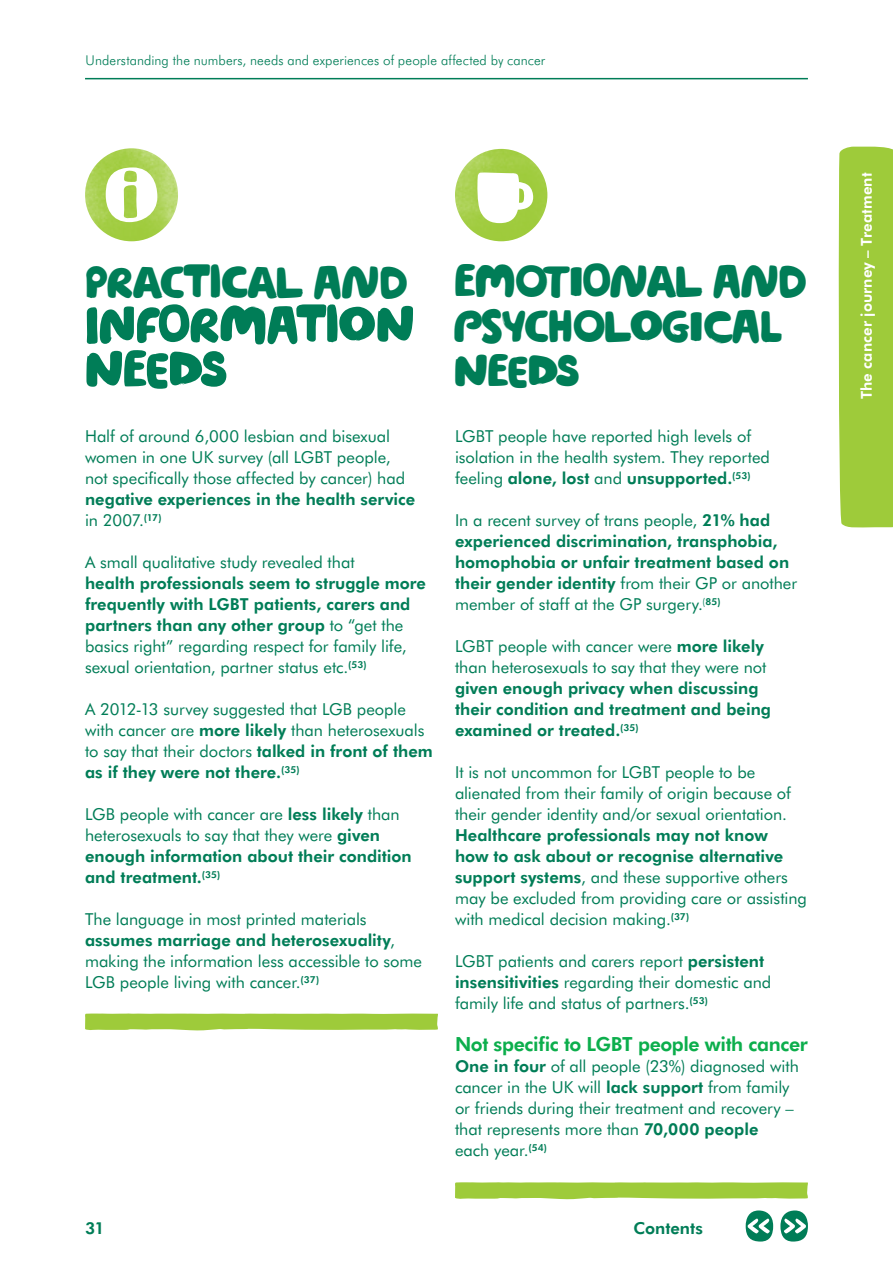
<style>
.page{position:relative;width:893px;height:1263px;background:#fff}
.page>*{position:absolute;margin:0;border:0;box-sizing:border-box;transform-origin:0 0}
.t1{font:51px/45px "Macmillan Headline";letter-spacing:-.005em;color:#007d57}
.t2{font:45px/45px "Macmillan Headline";color:#007d57}
.t3{font:800 19.5px "Futura BT";letter-spacing:-.02em;color:#0cae4c}
.t4{font:16.5px/21px "Futura BT";color:#007d57}
.t5{font:800 16.5px/21px "Futura BT";color:#007d57}
.t6{font:800 15px "Futura BT";letter-spacing:.005em;color:#fff}
.t7{font:300 13.5px "Futura BT";letter-spacing:.005em;color:#007d57}
.s1{font-weight:400}
.s2{font-weight:800}
</style>
<div class="page">
<hr style="left:85px;top:78px;width:723px;height:1px;background:#007d57">
<svg style="left:838px;top:147px;width:55px;height:381px;background:#a6cf4b"></svg>
<img style="left:455px;top:149px;width:92px;height:92px;border-radius:46px">
<svg style="left:477px;top:172px;width:56px;height:51px"></svg>
<img style="left:85px;top:148px;width:93px;height:93px;border-radius:46px">
<svg style="left:106px;top:167px;width:51px;height:55px"></svg>
<svg style="left:85px;top:1013px;width:353px;height:17px;background:#a4ce47"></svg>
<svg style="left:455px;top:1182px;width:353px;height:17px;background:#a4ce47"></svg>
<svg style="left:746px;top:1210px;width:27px;height:31px"></svg>
<svg style="left:780px;top:1210px;width:28px;height:31px"></svg>
<p class="t7" style="left:86px;top:52px;width:461px">Understanding the numbers, needs and experiences of people affected by cancer</p>
<h2 class="t2" style="left:85px;top:259px;width:323px">PRACTICAL AND</h2>
<h1 class="t1" style="left:85px;top:302px;width:331px">INFORMATION<br>NEEDS</h1>
<p class="t4" style="left:85px;top:426px;width:322px">Half of around 6,000 lesbian and bisexual women in one UK survey (all LGBT people, not specifically those affected by cancer) had</p>
<p class="t5" style="left:85px;top:489px;width:332px">negative experiences in the health service <span class="s1">in 2007.</span><sup>(17)</sup></p>
<p class="t4" style="left:85px;top:552px;width:271px">A small qualitative study revealed that</p>
<p class="t5" style="left:85px;top:573px;width:343px">health professionals seem to struggle more frequently with LGBT patients, carers and partners than any other group <span class="s1">to “get the basics right” regarding respect for family life, sexual orientation, partner status etc.</span><sup>(53)</sup></p>
<p class="t4" style="left:85px;top:699px;width:349px">A 2012-13 survey suggested that LGB people with cancer are <span class="s2">more likely</span> than heterosexuals to say that their doctors <span class="s2">talked in front of them as if they were not there.</span><sup>(35)</sup></p>
<p class="t5" style="left:85px;top:804px;width:328px"><span class="s1">LGB people with cancer are</span> less likely <span class="s1">than heterosexuals to say that they were</span> given enough information about their condition and treatment.<sup>(35)</sup></p>
<p class="t4" style="left:85px;top:909px;width:338px">The language in most printed materials <span class="s2">assumes marriage and heterosexuality</span>, making the information less accessible to some LGB people living with cancer.<sup>(37)</sup></p>
<h2 class="t2" style="left:454px;top:259px;width:353px">EMOTIONAL AND<br>PSYCHOLOGICAL<br>NEEDS</h2>
<p class="t4" style="left:455px;top:426px;width:317px">LGBT people have reported high levels of isolation in the health system. They reported feeling <span class="s2">alone, lost</span> and <span class="s2">unsupported.</span><sup>(53)</sup></p>
<p class="t5" style="left:455px;top:510px;width:344px"><span class="s1">In a recent survey of trans people,</span> 21% had experienced discrimination, transphobia, homophobia or unfair treatment based on their gender identity <span class="s1">from their GP or another member of staff at the GP surgery.</span><sup>(</sup><sup>85)</sup></p>
<p class="t4" style="left:455px;top:636px;width:313px">LGBT people with cancer were <span class="s2">more likely </span>than heterosexuals to say that they were not</p>
<p class="t5" style="left:455px;top:678px;width:318px">given enough privacy when discussing their condition and treatment and being examined or treated.<sup>(35)</sup></p>
<p class="t4" style="left:455px;top:762px;width:337px">It is not uncommon for LGBT people to be alienated from their family of origin because of their gender identity and/or sexual orientation.</p>
<p class="t4" style="left:455px;top:825px;width:353px"><span class="s2">Healthcare professionals may not know<br>how to ask about or recognise alternative support systems</span>, and these supportive others may be excluded from providing care or assisting with medical decision making.<sup>(37)</sup></p>
<p class="t4" style="left:455px;top:951px;width:318px">LGBT patients and carers report <span class="s2">persistent insensitivities</span> regarding their domestic and family life and status of partners.<sup>(53)</sup></p>
<p class="t3" style="left:455px;top:1032px;width:354px">Not specific to LGBT people with cancer</p>
<p class="t4" style="left:455px;top:1056px;width:345px"><span class="s2">One in four</span> of all people (23%) diagnosed with cancer in the UK will <span class="s2">lack support</span> from family or friends during their treatment and recovery – that represents more than <span class="s2">70,000 people<br></span>each year.<sup>(54)</sup></p>
<p class="t5" style="left:85px;top:1217px;width:21px">31</p>
<p class="t5" style="left:633px;top:1217px;width:71px">Contents</p>
<p class="t6" style="left:857px;top:399px;width:228px;rotate:-90deg">The cancer journey – Treatment</p>
</div>
